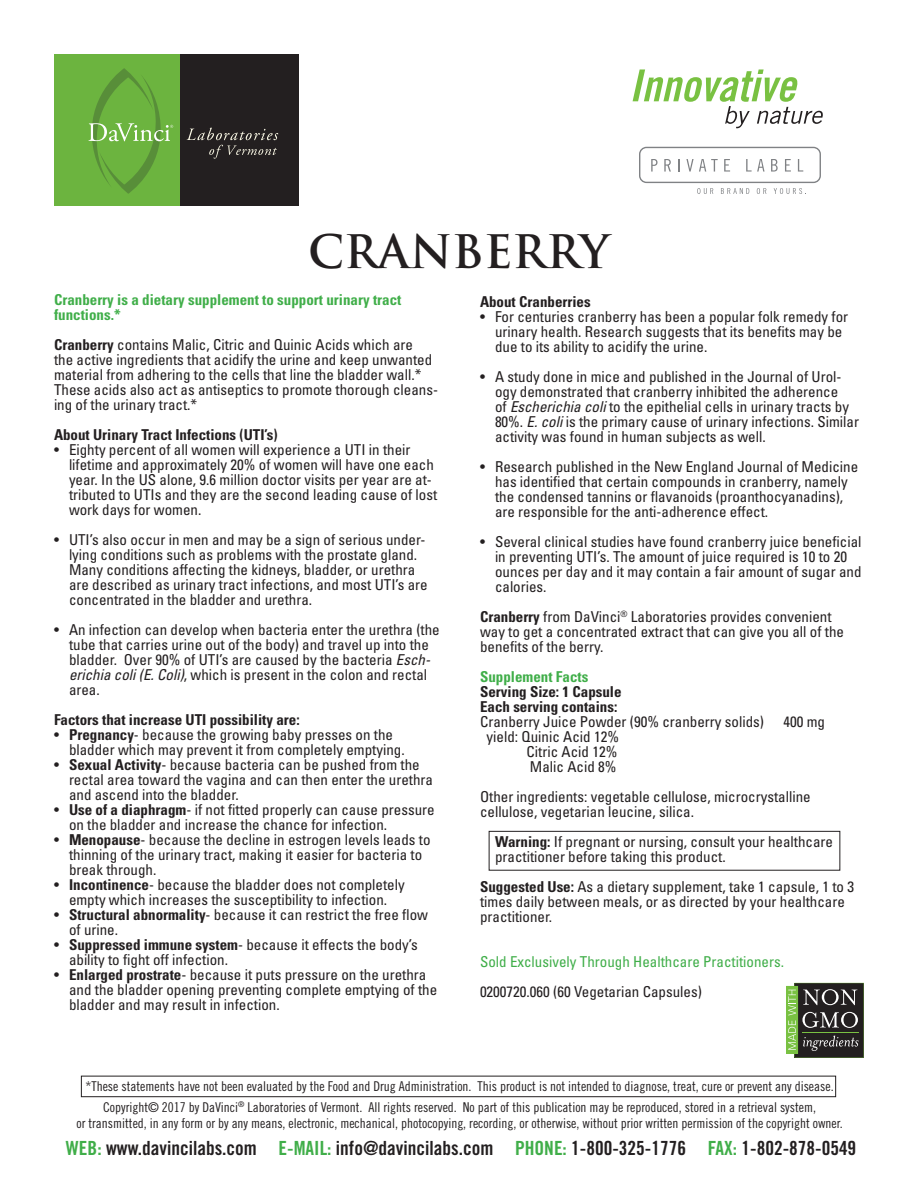
<style>
.page{position:relative;width:918px;height:1188px;background:#fff}
.page>*{position:absolute;margin:0;border:0;box-sizing:border-box;transform-origin:0 0}
.t1{font:700 45px "Trajan";color:#231f20}
.t2{font:19.5px "Trade Gothic Bold Cond Twenty";color:#231f20}
.t3{font:condensed 15px/15px "Univers";color:#231f20}
.t4{font:700 condensed 15px/15px "Univers";color:#231f20}
.t5{font:700 condensed 15px/15px "Univers";color:#40ae49}
.t6{font:condensed 15px "Univers";color:#40ae49}
.t7{font:13.5px/20.9px "Trade Gothic Cond Eighteen";color:#231f20;text-align:center}
.s1{font-weight:700}
.s2{font-style:italic}
.s3{color:#40ae49}
</style>
<div class="page">
<div style="left:81px;top:1076px;width:755px;height:21px;border:1px solid #231f20"></div>
<div style="left:489px;top:831px;width:351px;height:40px;border:1px solid #231f20"></div>
<div style="left:639px;top:147px;width:182px;height:36px;border:1px solid #808285;border-radius:7px"></div>
<svg style="left:651px;top:159px;width:7px;height:13px"></svg>
<svg style="left:664px;top:159px;width:7px;height:13px"></svg>
<svg style="left:678px;top:159px;width:2px;height:13px"></svg>
<svg style="left:686px;top:159px;width:32px;height:13px"></svg>
<svg style="left:724px;top:159px;width:6px;height:13px"></svg>
<svg style="left:746px;top:159px;width:19px;height:13px"></svg>
<svg style="left:771px;top:159px;width:7px;height:13px"></svg>
<svg style="left:785px;top:159px;width:6px;height:13px"></svg>
<svg style="left:798px;top:159px;width:5px;height:13px"></svg>
<svg style="left:697px;top:188px;width:16px;height:6px"></svg>
<svg style="left:721px;top:188px;width:28px;height:6px"></svg>
<svg style="left:757px;top:188px;width:9px;height:6px"></svg>
<svg style="left:774px;top:188px;width:32px;height:6px"></svg>
<div style="left:55px;top:54px;width:126px;height:152px;background:#6cb43f"></div>
<div style="left:181px;top:54px;width:118px;height:152px;background:#231f20"></div>
<svg style="left:89px;top:68px;width:84px;height:126px"></svg>
<svg style="left:187px;top:128px;width:91px;height:31px"></svg>
<svg style="left:633px;top:69px;width:190px;height:59px"></svg>
<svg style="left:786px;top:983px;width:78px;height:75px;background:#4b5241"></svg>
<hr style="left:802px;top:1032px;width:57px;height:1px;background:#79c142">
<h1 class="t1" style="left:308px;top:224px;width:303px">CRANBERRY</h1>
<p class="t5" style="left:54px;top:292px;width:349px">Cranberry is a dietary supplement to support urinary tract functions.*</p>
<p class="t3" style="left:54px;top:336px;width:386px"><span class="s1">Cranberry</span> contains Malic, Citric and Quinic Acids which are<br>the active ingredients that acidify the urine and keep unwanted material from adhering to the cells that line the bladder wall.* These acids also act as antiseptics to promote thorough cleans&shy;ing of the urinary tract.*</p>
<p class="t4" style="left:54px;top:427px;width:225px">About Urinary Tract Infections (UTI’s)</p>
<p class="t3" style="left:69px;top:441px;width:370px;text-indent:-15px">• Eighty percent of all women will experience a UTI in their lifetime and approximately 20% of women will have one each year. In the US alone, 9.6 million doctor visits per year are at&shy;tributed to UTIs and they are the second leading cause of lost work days for women.</p>
<p class="t3" style="left:69px;top:531px;width:360px;text-indent:-15px">• UTI’s also occur in men and may be a sign of serious under&shy;lying conditions such as problems with the prostate gland.<br>Many conditions affecting the kidneys, bladder, or urethra are described as urinary tract infections, and most UTI’s are concentrated in the bladder and urethra.</p>
<p class="t3" style="left:69px;top:621px;width:372px;text-indent:-15px">• An infection can develop when bacteria enter the urethra (the tube that carries urine out of the body) and travel up into the bladder. Over 90% of UTI’s are caused by the bacteria <span class="s2">Esch&shy;erichia coli (E. Coli)</span>, which is present in the colon and rectal area.</p>
<p class="t4" style="left:54px;top:712px;width:247px">Factors that increase UTI possibility are:</p>
<p class="t3" style="left:69px;top:726px;width:337px;text-indent:-15px">• <span class="s1">Pregnancy</span>- because the growing baby presses on the bladder which may prevent it from completely emptying.</p>
<p class="t3" style="left:69px;top:756px;width:366px;text-indent:-15px">• <span class="s1">Sexual Activity</span>- because bacteria can be pushed from the rectal area toward the vagina and can then enter the urethra and ascend into the bladder.</p>
<p class="t3" style="left:69px;top:801px;width:367px;text-indent:-15px">• <span class="s1">Use of a diaphragm</span>- if not fitted properly can cause pressure on the bladder and increase the chance for infection.</p>
<p class="t3" style="left:69px;top:831px;width:363px;text-indent:-15px">• <span class="s1">Menopause</span>- because the decline in estrogen levels leads to thinning of the urinary tract, making it easier for bacteria to break through.</p>
<p class="t3" style="left:54px;top:876px;width:352px;text-align:center">• <span class="s1">Incontinence</span>- because the bladder does not completely empty which increases the susceptibility to infection.</p>
<p class="t3" style="left:69px;top:906px;width:361px;text-indent:-15px">• <span class="s1">Structural abnormality</span>- because it can restrict the free flow of urine.</p>
<p class="t3" style="left:69px;top:936px;width:350px;text-indent:-15px">• <span class="s1">Suppressed immune system</span>- because it effects the body’s ability to fight off infection.</p>
<p class="t3" style="left:69px;top:966px;width:370px;text-indent:-15px">• <span class="s1">Enlarged prostrate</span>- because it puts pressure on the urethra and the bladder opening preventing complete emptying of the bladder and may result in infection.</p>
<p class="t4" style="left:480px;top:294px;width:112px">About Cranberries</p>
<p class="t3" style="left:495px;top:308px;width:355px;text-indent:-15px">• For centuries cranberry has been a popular folk remedy for urinary health. Research suggests that its benefits may be due to its ability to acidify the urine.</p>
<p class="t3" style="left:495px;top:368px;width:366px;text-indent:-15px">• A study done in mice and published in the Journal of Urol&shy;ogy demonstrated that cranberry inhibited the adherence<br>of <span class="s2">Escherichia coli</span> to the epithelial cells in urinary tracts by 80%. <span class="s2">E. coli</span> is the primary cause of urinary infections. Similar activity was found in human subjects as well.</p>
<p class="t3" style="left:495px;top:458px;width:365px;text-indent:-15px">• Research published in the New England Journal of Medicine has identified that certain compounds in cranberry, namely the condensed tannins or flavanoids (proanthocyanadins), are responsible for the anti-adherence effect.</p>
<p class="t3" style="left:495px;top:533px;width:368px;text-indent:-15px">• Several clinical studies have found cranberry juice beneficial in preventing UTI’s. The amount of juice required is 10 to 20 ounces per day and it may contain a fair amount of sugar and calories.</p>
<p class="t3" style="left:480px;top:608px;width:366px"><span class="s1">Cranberry</span> from DaVinci<sup>®</sup> Laboratories provides convenient way to get a concentrated extract that can give you all of the benefits of the berry.</p>
<p class="t5" style="left:480px;top:669px;width:110px">Supplement Facts</p>
<p class="t4" style="left:480px;top:684px;width:143px">Serving Size: 1 Capsule<br>Each serving contains:</p>
<p class="t3" style="left:480px;top:713px;width:286px">Cranberry Juice Powder (90% cranberry solids)</p>
<p class="t3" style="left:783px;top:713px;width:43px">400 mg</p>
<p class="t3" style="left:527px;top:728px;width:94px;text-align:justify;text-indent:-40px">yield: Quinic Acid 12% Citric Acid 12% Malic Acid 8%</p>
<p class="t3" style="left:480px;top:788px;width:332px">Other ingredients: vegetable cellulose, microcrystalline cellulose, vegetarian leucine, silica.</p>
<p class="t3" style="left:495px;top:833px;width:339px"><span class="s1">Warning:</span> If pregnant or nursing, consult your healthcare practitioner before taking this product.</p>
<p class="t3" style="left:480px;top:878px;width:376px"><span class="s1">Suggested Use:</span> As a dietary supplement, take 1 capsule, 1 to 3 times daily between meals, or as directed by your healthcare practitioner.</p>
<p class="t6" style="left:480px;top:952px;width:306px">Sold Exclusively Through Healthcare Practitioners.</p>
<p class="t3" style="left:480px;top:983px;width:223px">0200720.060 (60 Vegetarian Capsules)</p>
<p class="t7" style="left:86px;top:1075px;width:750px">*These statements have not been evaluated by the Food and Drug Administration. This product is not intended to diagnose, treat, cure or prevent any disease.<br>Copyright© 2017 by DaVinci<sup>®</sup> Laboratories of Vermont. All rights reserved. No part of this publication may be reproduced, stored in a retrieval system,</p>
<p class="t7" style="left:76px;top:1113px;width:768px">or transmitted, in any form or by any means, electronic, mechanical, photocopying, recording, or otherwise, without prior written permission of the copyright owner.</p>
<h2 class="t2" style="left:66px;top:1136px;width:792px"><span class="s3">WEB:</span> www.davincilabs.com <span class="s3">E-MAIL:</span> info@davincilabs.com <span class="s3">PHONE:</span> 1-800-325-1776 <span class="s3">FAX:</span> 1-802-878-0549</h2>
</div>
